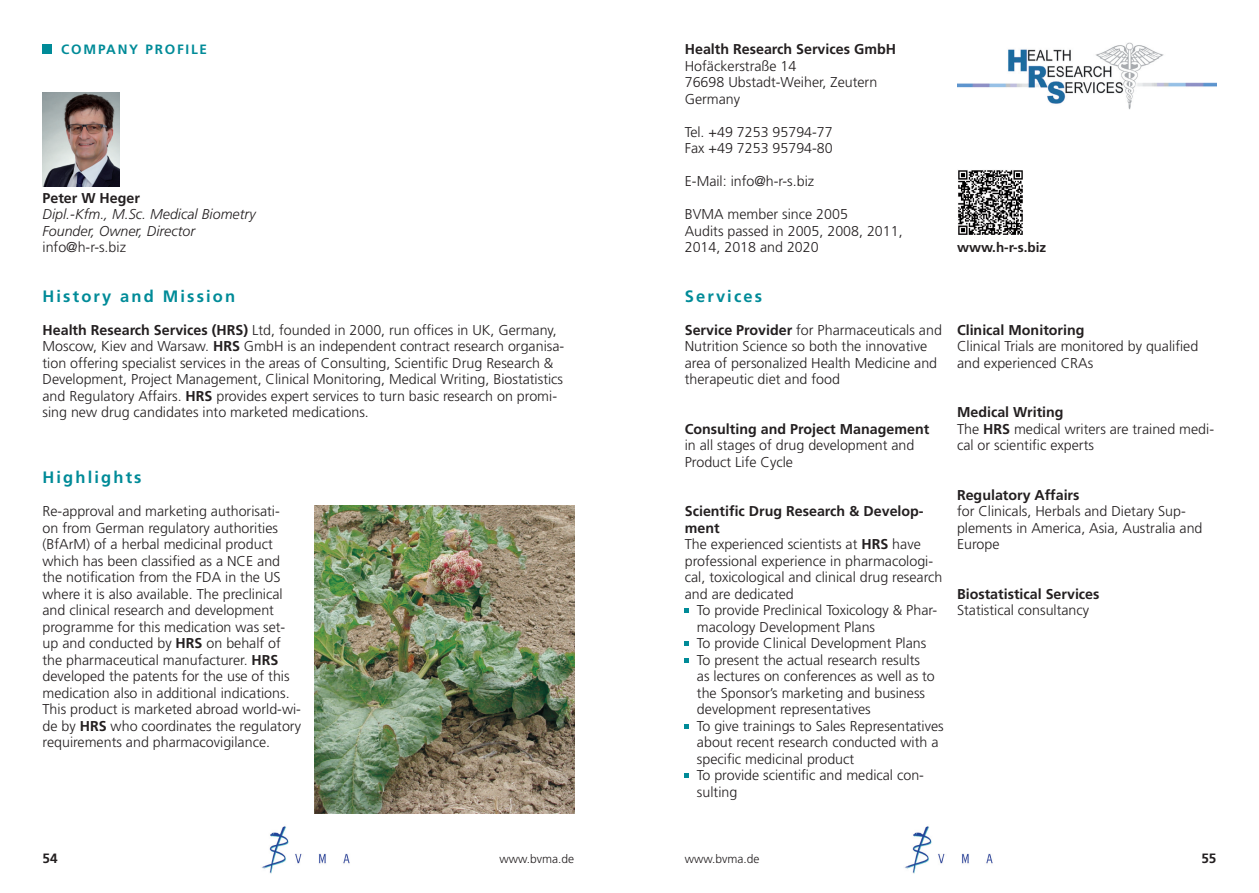
<style>
.page{position:relative;width:1259px;height:893px;background:#fff}
.page>*{position:absolute;margin:0;border:0;box-sizing:border-box;transform-origin:0 0}
.t1{font:700 16.5px "Frutiger";letter-spacing:.13em;color:#008b98}
.t2{font:300 14.25px/16.5px "Frutiger";color:#231f20}
.t3{font:700 14.25px "Frutiger";color:#231f20}
.t4{font:italic 300 14.25px/16.5px "Frutiger";color:#231f20}
.t5{font:700 13.5px "Frutiger";color:#231f20}
.t6{font:700 13.5px "Frutiger";letter-spacing:.13em;color:#008b98}
.t7{font:300 12px "Frutiger";color:#231f20}
.s1{font-weight:700}
</style>
<div class="page">
<div style="left:43px;top:45px;width:9px;height:9px;background:#008b98"></div>
<img style="left:261px;top:826px;width:89px;height:48px">
<img style="left:904px;top:826px;width:89px;height:48px">
<img style="left:958px;top:170px;width:65px;height:65px">
<img style="left:957px;top:43px;width:259px;height:67px">
<svg style="left:685px;top:608px;width:4px;height:5px"></svg>
<svg style="left:685px;top:641px;width:4px;height:5px"></svg>
<svg style="left:685px;top:658px;width:4px;height:4px"></svg>
<svg style="left:685px;top:724px;width:4px;height:4px"></svg>
<svg style="left:685px;top:773px;width:4px;height:5px"></svg>
<img style="left:315px;top:505px;width:259px;height:308px">
<img style="left:43px;top:92px;width:76px;height:94px">
<p class="t6" style="left:61px;top:41px;width:34px">Compa</p>
<p class="t6" style="left:118px;top:41px;width:91px">ny Profile</p>
<p class="t3" style="left:43px;top:189px;width:99px">Peter W Heger</p>
<p class="t4" style="left:43px;top:206px;width:215px">Dipl.-Kfm., M.Sc. Medical Biometry<br>Founder, Owner, Director</p>
<p class="t2" style="left:43px;top:239px;width:85px">info@h-r-s.biz</p>
<p class="t3" style="left:685px;top:41px;width:213px">Health Research Services GmbH</p>
<p class="t2" style="left:685px;top:57px;width:194px">Hofäckerstraße 14<br>76698 Ubstadt-Weiher, Zeutern<br>Germany</p>
<p class="t2" style="left:685px;top:123px;width:149px">Tel. +49 7253 95794-77<br>Fax +49 7253 95794-80</p>
<p class="t2" style="left:685px;top:173px;width:131px">E-Mail: info@h-r-s.biz</p>
<p class="t2" style="left:685px;top:206px;width:219px">BVMA member since 2005<br>Audits passed in 2005, 2008, 2011,<br>2014, 2018 and 2020</p>
<p class="t5" style="left:957px;top:239px;width:91px">www.h-r-s.biz</p>
<p class="t1" style="left:43px;top:286px;width:194px">History and Mission</p>
<p class="t1" style="left:685px;top:286px;width:79px">Services</p>
<p class="t2" style="left:43px;top:321px;width:523px"><span class="s1">Health Research Services (HRS)</span> Ltd, founded in 2000, run offices in UK, Germany, Moscow, Kiev and Warsaw. <span class="s1">HRS</span> GmbH is an independent contract research organisa&shy;tion offering specialist services in the areas of Consulting, Scientific Drug Research &amp; Development, Project Management, Clinical Monitoring, Medical Writing, Biostatistics and Regulatory Affairs. <span class="s1">HRS</span> provides expert services to turn basic research on promi&shy;sing new drug candidates into marketed medications.</p>
<p class="t1" style="left:43px;top:468px;width:101px">Highlights</p>
<p class="t2" style="left:43px;top:503px;width:260px">Re-approval and marketing authorisati-<br>on from German regulatory authorities (BfArM) of a herbal medicinal product which has been classified as a NCE and the notification from the FDA in the US where it is also available. The preclinical and clinical research and development programme for this medication was set&shy;up and conducted by <span class="s1">HRS</span> on behalf of the pharmaceutical manufacturer. <span class="s1">HRS </span>developed the patents for the use of this medication also in additional indications.<br>This product is marketed abroad world-wi&shy;de by <span class="s1">HRS</span> who coordinates the regulatory requirements and pharmacovigilance.</p>
<p class="t2" style="left:685px;top:321px;width:259px"><span class="s1">Service Provider</span> for Pharmaceuticals and Nutrition Science so both the innovative area of personalized Health Medicine and therapeutic diet and food</p>
<p class="t3" style="left:685px;top:420px;width:246px">Consulting and Project Management</p>
<p class="t2" style="left:685px;top:437px;width:231px">in all stages of drug development and<br>Product Life Cycle</p>
<p class="t2" style="left:685px;top:503px;width:259px"><span class="s1">Scientific Drug Research &amp; Develop&shy;ment<br></span>The experienced scientists at <span class="s1">HRS</span> have professional experience in pharmacologi&shy;cal, toxicological and clinical drug research and are dedicated</p>
<p class="t2" style="left:697px;top:602px;width:248px">To provide Preclinical Toxicology &amp; Phar&shy;macology Development Plans<br>To provide Clinical Development Plans<br>To present the actual research results<br>as lectures on conferences as well as to the Sponsor’s marketing and business development representatives<br>To give trainings to Sales Representatives about recent research conducted with a specific medicinal product<br>To provide scientific and medical con&shy;sulting</p>
<p class="t3" style="left:957px;top:321px;width:129px">Clinical Monitoring</p>
<p class="t2" style="left:957px;top:338px;width:243px">Clinical Trials are monitored by qualified and experienced CRAs</p>
<p class="t2" style="left:957px;top:404px;width:259px"><span class="s1">Medical Writing<br></span>The <span class="s1">HRS</span> medical writers are trained medi&shy;cal or scientific experts</p>
<p class="t3" style="left:957px;top:486px;width:124px">Regulatory Affairs</p>
<p class="t2" style="left:957px;top:503px;width:247px">for Clinicals, Herbals and Dietary Sup&shy;plements in America, Asia, Australia and<br>Europe</p>
<p class="t3" style="left:957px;top:585px;width:144px">Biostatistical Services</p>
<p class="t2" style="left:957px;top:602px;width:134px">Statistical consultancy</p>
<p class="t5" style="left:43px;top:850px;width:17px">54</p>
<p class="t7" style="left:499px;top:852px;width:76px">www.bvma.de</p>
<p class="t7" style="left:685px;top:852px;width:76px">www.bvma.de</p>
<p class="t5" style="left:1201px;top:850px;width:17px">55</p>
</div>
